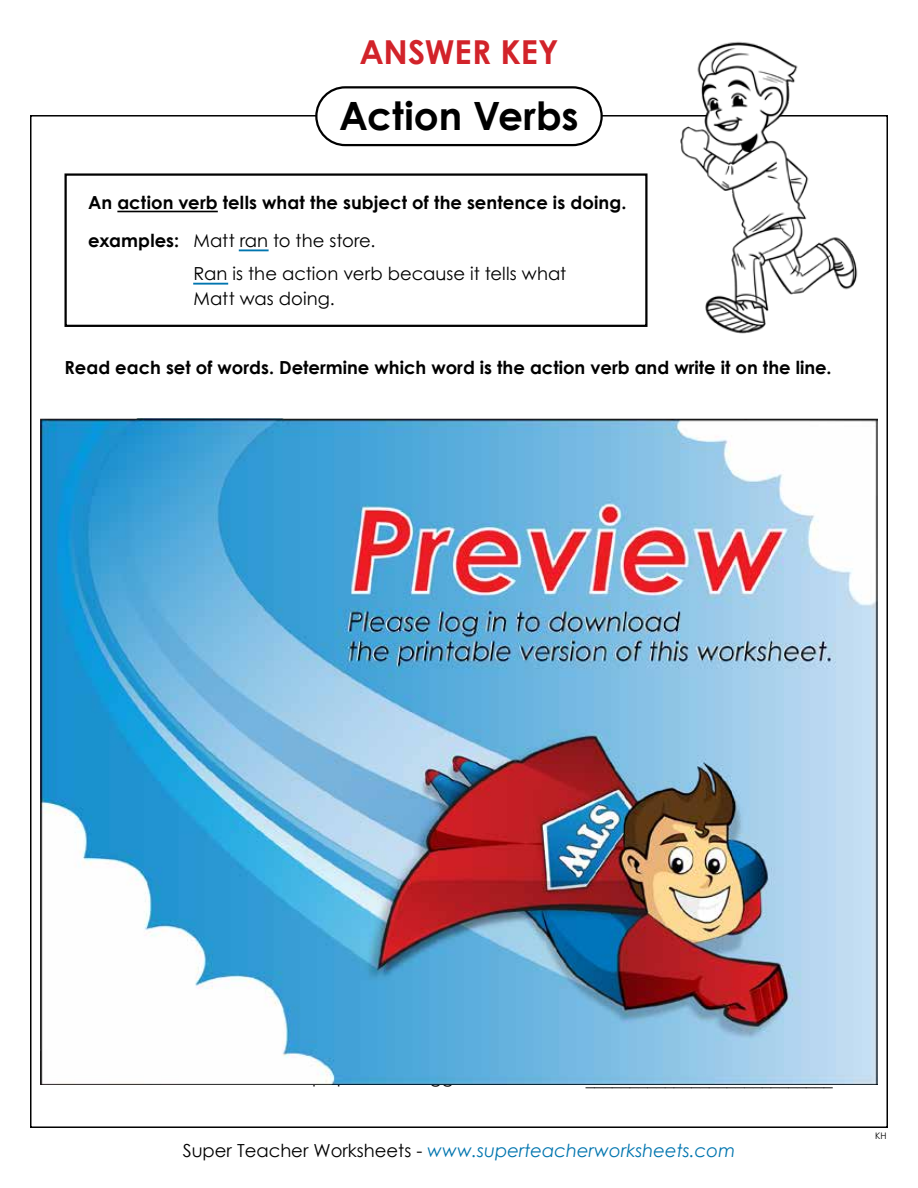
<style>
.page{position:relative;width:918px;height:1188px;background:#fff}
.page>*{position:absolute;margin:0;border:0;box-sizing:border-box;transform-origin:0 0}
.t1{font:700 39px "Century Gothic 2";letter-spacing:.005em;color:#000}
.t2{font:700 33px "Century Gothic 2";letter-spacing:-.005em;color:#d2232a}
.t3{font:700 18px/38.7px "Century STW4";color:#000}
.t4{font:18px/33px "Century STW4";color:#000}
.t5{font:italic 18px "Century Gothic 2";color:#0075af}
.t6{font:9px "Century Gothic 2";color:#000}
.s1{font-style:normal;color:#000}
</style>
<div class="page">
<div style="left:315px;top:86px;width:288px;height:60px;border:2px solid #000;border-radius:29px"></div>
<img style="left:641px;top:41px;width:226px;height:293px">
<div style="left:64px;top:173px;width:584px;height:154px;border:2px solid #000"></div>
<hr style="left:117px;top:211px;width:101px;height:1px;background:#000">
<hr style="left:193px;top:283px;width:35px;height:2px;background:#0075af">
<hr style="left:239px;top:249px;width:30px;height:2px;background:#0075af">
<img style="left:41px;top:418px;width:836px;height:667px">
<h2 class="t2" style="left:359px;top:27px;width:201px">ANSWER KEY</h2>
<h1 class="t1" style="left:339px;top:86px;width:241px">Action Verbs</h1>
<p class="t3" style="left:88px;top:182px;width:540px">An action verb tells what the subject of the sentence is doing. examples:</p>
<p class="t4" style="left:194px;top:224px;width:374px">Matt ran to the store.<br>Ran is the action verb because it tells what</p>
<p class="t4" style="left:194px;top:282px;width:143px">Matt was doing.</p>
<p class="t3" style="left:65px;top:347px;width:769px">Read each set of words. Determine which word is the action verb and write it on the line.</p>
<p class="t4" style="left:418px;top:1059px;width:38px">egg</p>
<p class="t4" style="left:586px;top:1062px;width:249px">____________________________</p>
<p class="t5" style="left:183px;top:1137px;width:554px"><span class="s1">Super Teacher Worksheets -</span> www.superteacherworksheets.com</p>
<p class="t6" style="left:875px;top:1129px;width:13px">KH</p>
</div>
